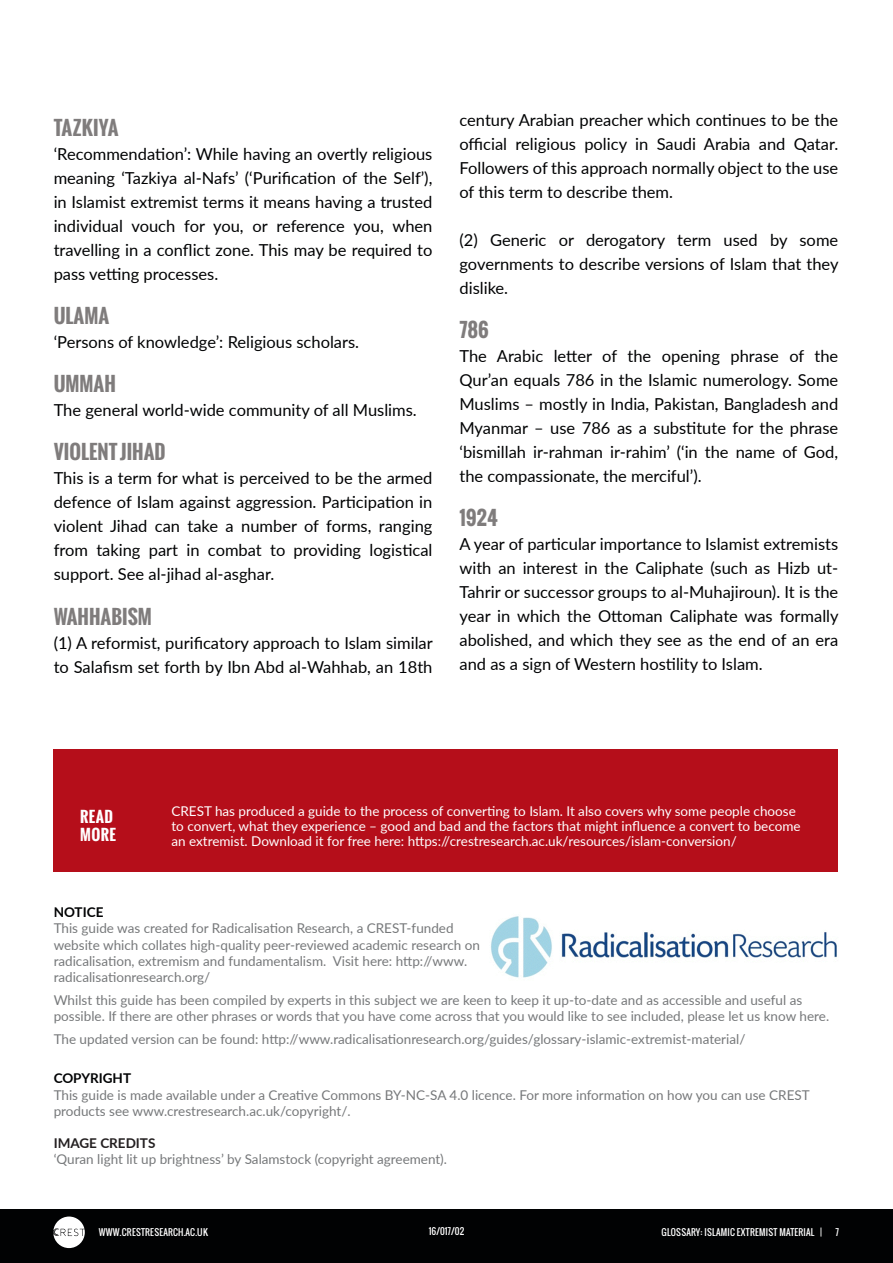
<style>
.page{position:relative;width:893px;height:1263px;background:#fff}
.page>*{position:absolute;margin:0;border:0;box-sizing:border-box;transform-origin:0 0}
.Glossary_Headings{font:700 19.5px "Oswald";color:#7f7c7c}
.t1{font:16.5px/24px "Lato";color:#010203;text-align:justify}
.t2{font:700 15px "Oswald";letter-spacing:.025em;color:#fff}
.t3{font:13.5px/16.2px "Lato";color:#76787a}
.t4{font:13.5px/15px "Lato";color:#fff}
.t5{font:700 13.5px "Lato";color:#010203}
.t6{font:700 13.5px "Lato";color:#231f20}
.t7{font:9px "Oswald";letter-spacing:.025em;color:#fff}
.t8{font:3.75px/4.1px "DIN Bold Alternate";letter-spacing:-.075em;color:#fff}
</style>
<div class="page">
<div style="left:0;top:1209px;width:893px;height:54px;background:#010203"></div>
<svg style="left:53px;top:1216px;width:32px;height:32px"></svg>
<div style="left:54px;top:749px;width:784px;height:122px;background:#b50e1a"></div>
<img style="left:490px;top:916px;width:347px;height:62px">
<p class="Glossary_Headings" style="left:54px;top:113px;width:66px">TAZKIYA</p>
<p class="t1" style="left:54px;top:141px;width:380px">‘Recommendation’: While having an overtly religious meaning ‘Tazkiya al-Nafs’ (‘Purification of the Self’), in Islamist extremist terms it means having a trusted individual vouch for you, or reference you, when travelling in a conflict zone. This may be required to pass vetting processes.</p>
<p class="Glossary_Headings" style="left:54px;top:301px;width:57px">ULAMA</p>
<p class="t1" style="left:54px;top:329px;width:307px">‘Persons of knowledge’: Religious scholars.</p>
<p class="Glossary_Headings" style="left:54px;top:369px;width:64px">UMMAH</p>
<p class="t1" style="left:54px;top:397px;width:365px">The general world-wide community of all Muslims.</p>
<p class="Glossary_Headings" style="left:54px;top:437px;width:113px">VIOLENT JIHAD</p>
<p class="t1" style="left:54px;top:466px;width:380px">This is a term for what is perceived to be the armed defence of Islam against aggression. Participation in violent Jihad can take a number of forms, ranging from taking part in combat to providing logistical support. See al-jihad al-asghar.</p>
<p class="Glossary_Headings" style="left:54px;top:602px;width:100px">WAHHABISM</p>
<p class="t1" style="left:54px;top:630px;width:381px">(1) A reformist, purificatory approach to Islam similar to Salafism set forth by Ibn Abd al-Wahhab, an 18th</p>
<p class="t1" style="left:459px;top:107px;width:380px">century Arabian preacher which continues to be the official religious policy in Saudi Arabia and Qatar.<br>Followers of this approach normally object to the use of this term to describe them.</p>
<p class="t1" style="left:459px;top:227px;width:381px">(2) Generic or derogatory term used by some governments to describe versions of Islam that they dislike.</p>
<p class="Glossary_Headings" style="left:459px;top:315px;width:31px">786</p>
<p class="t1" style="left:459px;top:343px;width:380px">The Arabic letter of the opening phrase of the Qur’an equals 786 in the Islamic numerology. Some Muslims – mostly in India, Pakistan, Bangladesh and Myanmar – use 786 as a substitute for the phrase ‘bismillah ir-rahman ir-rahim’ (‘in the name of God, the compassionate, the merciful’).</p>
<p class="Glossary_Headings" style="left:459px;top:503px;width:40px">1924</p>
<p class="t1" style="left:459px;top:531px;width:381px">A year of particular importance to Islamist extremists with an interest in the Caliphate (such as Hizb ut-Tahrir or successor groups to al-Muhajiroun). It is the year in which the Ottoman Caliphate was formally abolished, and which they see as the end of an era and as a sign of Western hostility to Islam.</p>
<p class="t2" style="left:80px;top:805px;width:34px">READ</p>
<p class="t2" style="left:80px;top:823px;width:37px">MORE</p>
<p class="t4" style="left:171px;top:803px;width:631px">CREST has produced a guide to the process of converting to Islam. It also covers why some people choose to convert, what they experience – good and bad and the factors that might influence a convert to become an extremist. Download it for free here: https://crestresearch.ac.uk/resources/islam-conversion/</p>
<p class="t5" style="left:54px;top:902px;width:51px">NOTICE</p>
<p class="t3" style="left:54px;top:920px;width:428px">This guide was created for Radicalisation Research, a CREST-funded website which collates high-quality peer-reviewed academic research on radicalisation, extremism and fundamentalism. Visit here: http://www. radicalisationresearch.org/</p>
<p class="t3" style="left:54px;top:991px;width:777px">Whilst this guide has been compiled by experts in this subject we are keen to keep it up-to-date and as accessible and useful as possible. If there are other phrases or words that you have come across that you would like to see included, please let us know here.</p>
<p class="t3" style="left:54px;top:1030px;width:693px">The updated version can be found: http://www.radicalisationresearch.org/guides/glossary-islamic-extremist-material/</p>
<p class="t5" style="left:54px;top:1068px;width:79px">COPYRIGHT</p>
<p class="t3" style="left:54px;top:1086px;width:758px">This guide is made available under a Creative Commons BY-NC-SA 4.0 licence. For more information on how you can use CREST products see www.crestresearch.ac.uk/copyright/.</p>
<p class="t6" style="left:54px;top:1133px;width:103px">IMAGE CREDITS</p>
<p class="t3" style="left:54px;top:1151px;width:395px">‘Quran light lit up brightness’ by Salamstock (copyright agreement).</p>
<p class="t7" style="left:99px;top:1225px;width:111px">WWW.CRESTRESEARCH.AC.UK</p>
<p class="t7" style="left:661px;top:1225px;width:162px">GLOSSARY: ISLAMIC EXTREMIST MATERIAL |</p>
<p class="t7" style="left:835px;top:1225px;width:5px">7</p>
<p class="t7" style="left:429px;top:1224px;width:37px">16/017/02</p>
<p class="t8" style="left:89px;top:1228px;width:53px">CENTRE FOR RESEARCH AND<br>EVIDENCE ON SECURITY THREATS</p>
</div>
